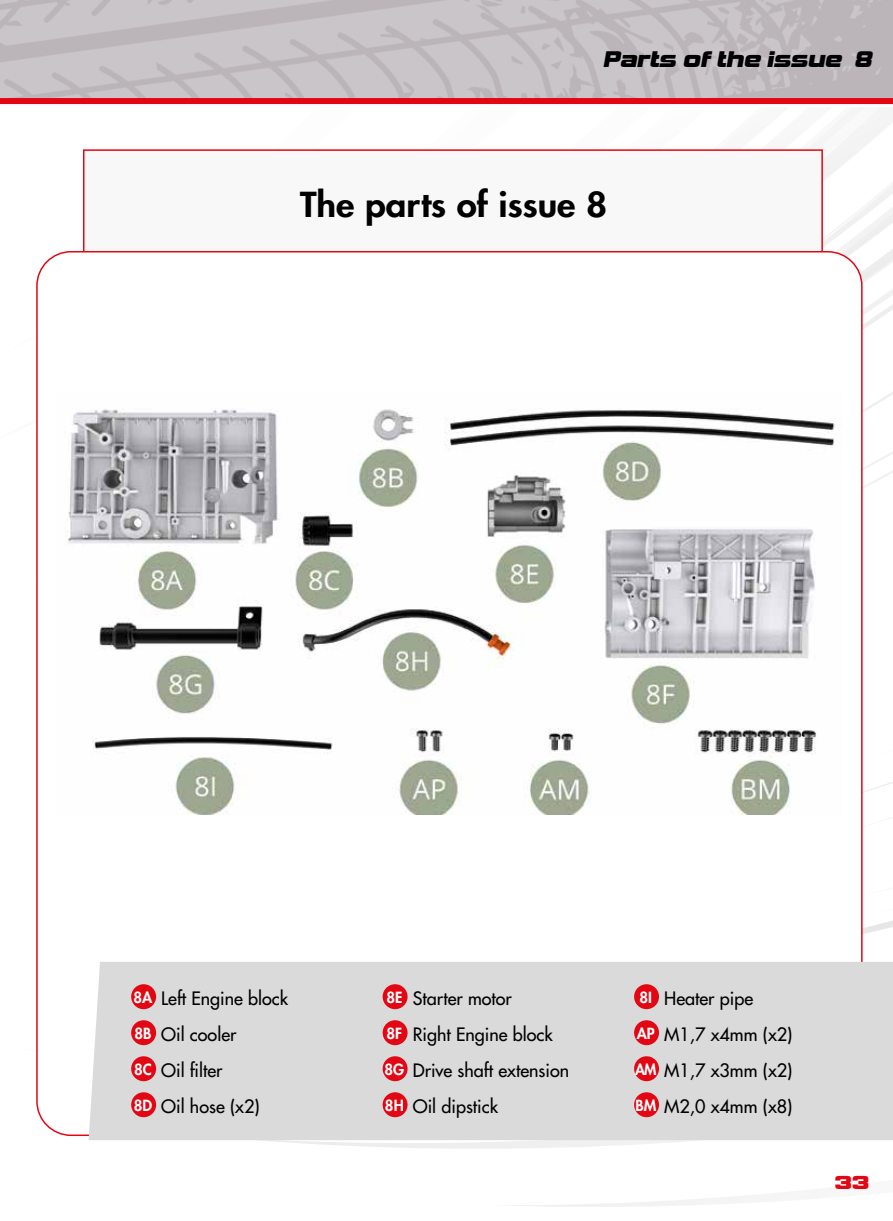
<style>
.page{position:relative;width:893px;height:1221px;background:#fff}
.page>*{position:absolute;margin:0;border:0;box-sizing:border-box;transform-origin:0 0}
.t1{font:800 33.45px "Futura Std";color:#000;scale:1.09 1}
.t2{font:italic 23.4px "Vipnagorgialla";color:#000;scale:.83 1}
.t3{font:19.5px "Vipnagorgialla";color:#e30613}
.t4{font:500 18px/36px "Futura Std";color:#000}
.s1{font-weight:800;font-size:15px;color:#fff}
</style>
<div class="page">
<img style="left:0;top:0;width:893px;height:98px">
<div style="left:0;top:98px;width:893px;height:6px;background:#e30613"></div>
<div style="left:83px;top:149px;width:740px;height:974px;background:#f9f8f8;border:2px solid #e30613"></div>
<div style="left:37px;top:252px;width:825px;height:883px;background:#fff;border-radius:34px"></div>
<img style="left:67px;top:409px;width:768px;height:405px">
<div style="left:89px;top:961px;width:804px;height:179px;background:#dadada"></div>
<div style="left:131px;top:984px;width:25px;height:25px;background:#e30613;border-radius:50%"></div>
<div style="left:131px;top:1020px;width:25px;height:25px;background:#e30613;border-radius:50%"></div>
<div style="left:131px;top:1056px;width:25px;height:25px;background:#e30613;border-radius:50%"></div>
<div style="left:131px;top:1092px;width:25px;height:25px;background:#e30613;border-radius:50%"></div>
<div style="left:383px;top:984px;width:25px;height:25px;background:#e30613;border-radius:50%"></div>
<div style="left:383px;top:1020px;width:25px;height:25px;background:#e30613;border-radius:50%"></div>
<div style="left:383px;top:1056px;width:25px;height:25px;background:#e30613;border-radius:50%"></div>
<div style="left:383px;top:1092px;width:25px;height:25px;background:#e30613;border-radius:50%"></div>
<div style="left:634px;top:984px;width:25px;height:25px;background:#e30613;border-radius:50%"></div>
<div style="left:634px;top:1020px;width:25px;height:25px;background:#e30613;border-radius:50%"></div>
<div style="left:634px;top:1056px;width:25px;height:25px;background:#e30613;border-radius:50%"></div>
<div style="left:634px;top:1092px;width:25px;height:25px;background:#e30613;border-radius:50%"></div>
<p class="t2" style="left:603px;top:46px;width:331px">Parts of the issue 8</p>
<h1 class="t1" style="left:300px;top:183px;width:283px">The parts of issue 8</h1>
<p class="t4" style="left:134px;top:980px;width:156px"><span class="s1">8A</span> Left Engine block<br><span class="s1">8B</span> Oil cooler<br><span class="s1">8C</span> Oil filter<br><span class="s1">8D</span> Oil hose (x2)</p>
<p class="t4" style="left:384px;top:980px;width:186px"><span class="s1">8E</span> Starter motor<br><span class="s1">8F</span> Right Engine block<br><span class="s1">8G</span> Drive shaft extension<br><span class="s1">8H</span> Oil dipstick</p>
<p class="t4" style="left:635px;top:980px;width:159px"><span class="s1">8I</span> Heater pipe<br><span class="s1">AP</span> M1,7 x4mm (x2)<br><span class="s1">AM</span> M1,7 x3mm (x2)<br><span class="s1">BM</span> M2,0 x4mm (x8)</p>
<p class="t3" style="left:835px;top:1171px;width:36px">33</p>
</div>
